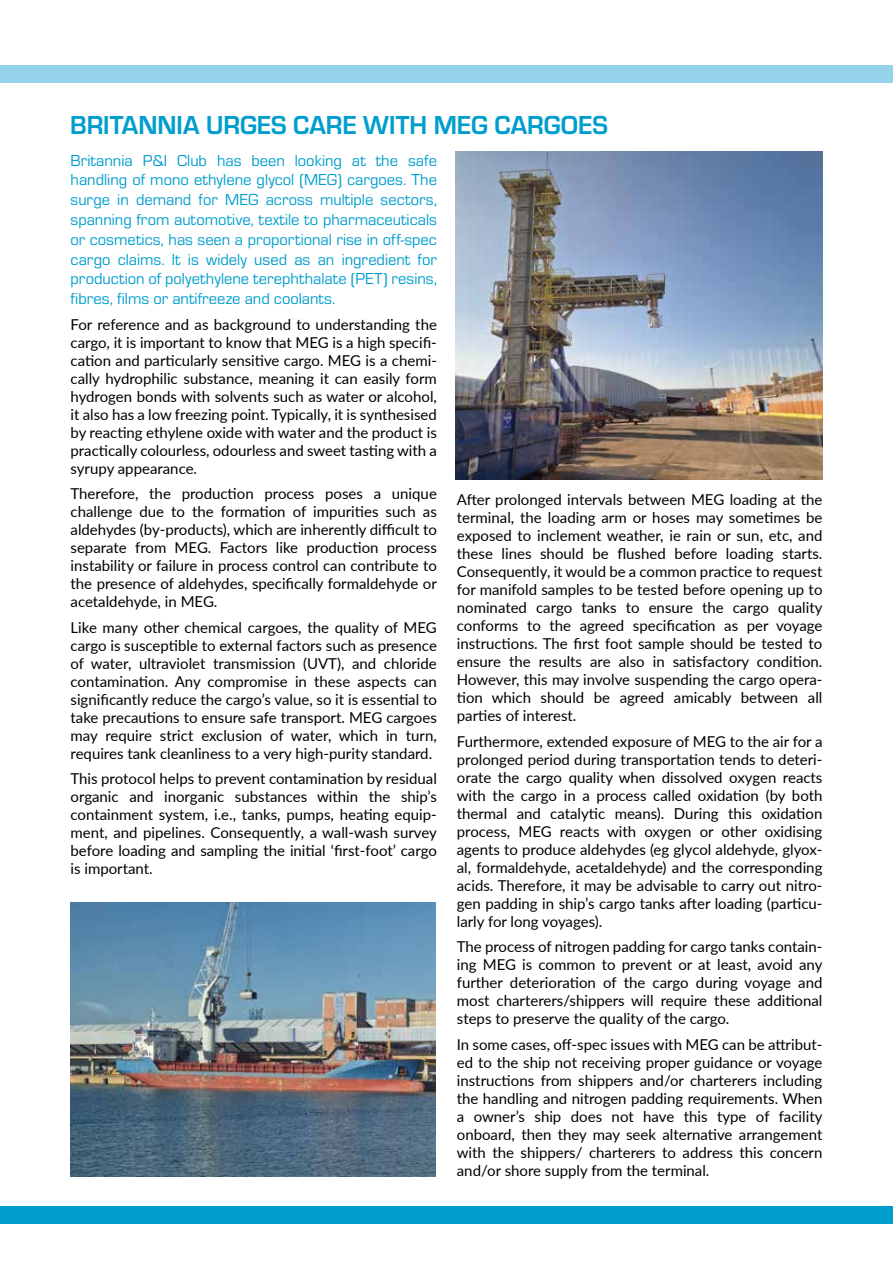
<style>
.page{position:relative;width:893px;height:1263px;background:#fff}
.page>*{position:absolute;margin:0;border:0;box-sizing:border-box;transform-origin:0 0}
.t1{font:700 27px "Eurostile";color:#009ecd;scale:.96 1}
.t2{font:16.5px/19.8px "Eurostile";color:#009ecd;text-align:justify}
.t3{font:15px/18px "Lato";color:#000;text-align:justify}
</style>
<div class="page">
<div style="left:0;top:65px;width:893px;height:18px;background:#95d3ea"></div>
<div style="left:0;top:1206px;width:893px;height:18px;background:#009ecd"></div>
<img style="left:71px;top:903px;width:364px;height:273px">
<img style="left:455px;top:151px;width:367px;height:328px">
<h1 class="t1" style="left:70px;top:106px;width:561px">BRITANNIA URGES CARE WITH MEG CARGOES</h1>
<p class="t2" style="left:71px;top:149px;width:368px">Britannia P&amp;I Club has been looking at the safe handling of mono ethylene glycol (MEG) cargoes. The surge in demand for MEG across multiple sectors, spanning from automotive, textile to pharmaceuticals or cosmetics, has seen a proportional rise in off-spec cargo claims. It is widely used as an ingredient for production of polyethylene terephthalate (PET) resins, fibres, films or antifreeze and coolants.</p>
<p class="t3" style="left:71px;top:315px;width:368px">For reference and as background to understanding the cargo, it is important to know that MEG is a high specifi&shy;cation and particularly sensitive cargo. MEG is a chemi&shy;cally hydrophilic substance, meaning it can easily form hydrogen bonds with solvents such as water or alcohol, it also has a low freezing point. Typically, it is synthesised by reacting ethylene oxide with water and the product is practically colourless, odourless and sweet tasting with a syrupy appearance.</p>
<p class="t3" style="left:71px;top:484px;width:368px">Therefore, the production process poses a unique challenge due to the formation of impurities such as aldehydes (by-products), which are inherently difficult to separate from MEG. Factors like production process instability or failure in process control can contribute to the presence of aldehydes, specifically formaldehyde or acetaldehyde, in MEG.</p>
<p class="t3" style="left:71px;top:618px;width:368px">Like many other chemical cargoes, the quality of MEG cargo is susceptible to external factors such as presence of water, ultraviolet transmission (UVT), and chloride contamination. Any compromise in these aspects can significantly reduce the cargo’s value, so it is essential to take precautions to ensure safe transport. MEG cargoes may require strict exclusion of water, which in turn, requires tank cleanliness to a very high-purity standard.</p>
<p class="t3" style="left:71px;top:769px;width:368px">This protocol helps to prevent contamination by residual organic and inorganic substances within the ship’s containment system, i.e., tanks, pumps, heating equip&shy;ment, and pipelines. Consequently, a wall-wash survey before loading and sampling the initial ‘first-foot’ cargo is important.</p>
<p class="t3" style="left:457px;top:490px;width:367px">After prolonged intervals between MEG loading at the terminal, the loading arm or hoses may sometimes be exposed to inclement weather, ie rain or sun, etc, and these lines should be flushed before loading starts.<br>Consequently, it would be a common practice to request for manifold samples to be tested before opening up to nominated cargo tanks to ensure the cargo quality conforms to the agreed specification as per voyage instructions. The first foot sample should be tested to ensure the results are also in satisfactory condition.<br>However, this may involve suspending the cargo opera&shy;tion which should be agreed amicably between all parties of interest.</p>
<p class="t3" style="left:457px;top:732px;width:367px">Furthermore, extended exposure of MEG to the air for a prolonged period during transportation tends to deteri&shy;orate the cargo quality when dissolved oxygen reacts with the cargo in a process called oxidation (by both thermal and catalytic means). During this oxidation process, MEG reacts with oxygen or other oxidising agents to produce aldehydes (eg glycol aldehyde, glyox&shy;al, formaldehyde, acetaldehyde) and the corresponding acids. Therefore, it may be advisable to carry out nitro&shy;gen padding in ship’s cargo tanks after loading (particu&shy;larly for long voyages).</p>
<p class="t3" style="left:457px;top:937px;width:367px">The process of nitrogen padding for cargo tanks contain&shy;ing MEG is common to prevent or at least, avoid any further deterioration of the cargo during voyage and most charterers/shippers will require these additional steps to preserve the quality of the cargo.</p>
<p class="t3" style="left:457px;top:1035px;width:367px">In some cases, off-spec issues with MEG can be attribut&shy;ed to the ship not receiving proper guidance or voyage instructions from shippers and/or charterers including the handling and nitrogen padding requirements. When a owner’s ship does not have this type of facility onboard, then they may seek alternative arrangement with the shippers/ charterers to address this concern and/or shore supply from the terminal.</p>
</div>
